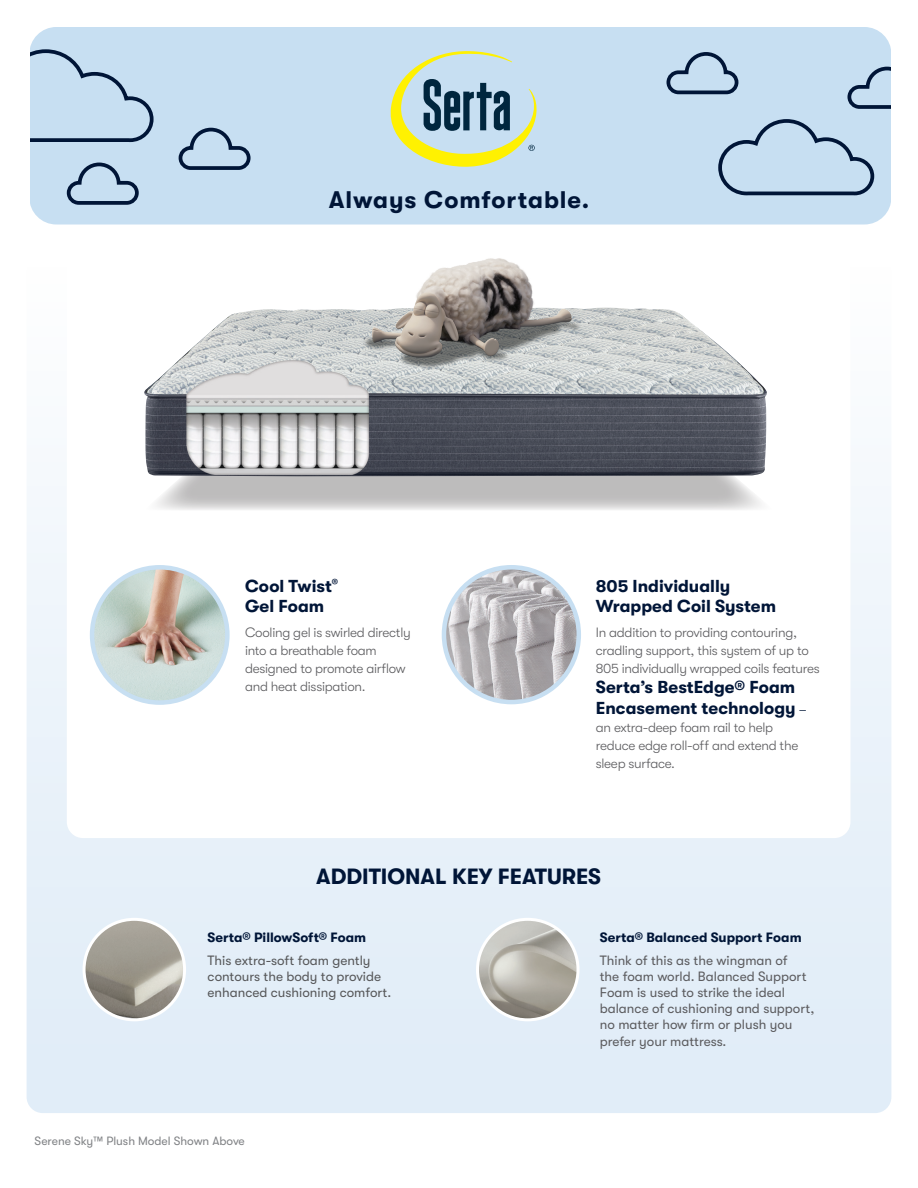
<style>
.page{position:relative;width:918px;height:1188px;background:#fff}
.page>*{position:absolute;margin:0;border:0;box-sizing:border-box;transform-origin:0 0}
.t1{font:700 24px "GT Walsheim Pro";letter-spacing:.04em;color:#001537}
.t2{font:700 22.05px "GT Walsheim Pro";color:#001537}
.t3{font:700 17.4px/20.9px "GT Walsheim Pro";color:#001537}
.t4{font:300 13.5px/18px "GT Walsheim Pro";letter-spacing:-.02em;color:#5c5c5f}
.t5{font:13.5px/16.2px "GT Walsheim Pro";color:#5c5c5f}
.t6{font:13.5px/16.2px "GT Walsheim Pro";color:#57585a}
.t7{font:700 13.5px "GT Walsheim Pro";color:#001537}
.t8{font:12px "GT Walsheim Pro";color:#808285}
.s1{font-weight:300;font-size:13.5px}
</style>
<div class="page">
<div style="left:27px;top:486px;width:864px;height:627px;background:#e4eef8"></div>
<svg style="left:67px;top:307px;width:783px;height:531px"></svg>
<div style="left:29px;top:27px;width:862px;height:198px;background:#c7dff2;border-radius:27px"></div>
<svg style="left:391px;top:51px;width:146px;height:116px"></svg>
<svg style="left:718px;top:119px;width:157px;height:77px"></svg>
<svg style="left:29px;top:49px;width:125px;height:95px"></svg>
<svg style="left:666px;top:52px;width:73px;height:43px"></svg>
<svg style="left:66px;top:162px;width:73px;height:43px"></svg>
<svg style="left:178px;top:127px;width:73px;height:43px"></svg>
<svg style="left:847px;top:66px;width:44px;height:43px"></svg>
<img style="left:444px;top:567px;width:135px;height:135px;border-radius:67px">
<div style="left:442px;top:565px;width:139px;height:139px;border:4px solid #c7dff2;border-radius:50%"></div>
<img style="left:477px;top:919px;width:101px;height:101px;border-radius:50px">
<div style="left:476px;top:918px;width:104px;height:103px;border:3px solid #fff;border-radius:50%"></div>
<img style="left:84px;top:919px;width:101px;height:101px;border-radius:50px">
<div style="left:83px;top:918px;width:103px;height:103px;border:3px solid #fff;border-radius:50%"></div>
<img style="left:92px;top:567px;width:135px;height:136px;border-radius:68px">
<div style="left:90px;top:565px;width:140px;height:140px;border:4px solid #c7dff2;border-radius:50%"></div>
<svg style="left:142px;top:451px;width:634px;height:60px;background:#cdcccc"></svg>
<img style="left:144px;top:308px;width:624px;height:168px">
<img style="left:354px;top:224px;width:238px;height:181px">
<h1 class="t1" style="left:329px;top:186px;width:262px">Always Comfortable.</h1>
<p class="t3" style="left:245px;top:575px;width:95px">Cool Twist<sup>®<br></sup>Gel Foam</p>
<p class="t4" style="left:245px;top:623px;width:167px">Cooling gel is swirled directly into a breathable foam designed to promote airflow and heat dissipation.</p>
<p class="t3" style="left:596px;top:575px;width:136px">805 Individually</p>
<p class="t3" style="left:596px;top:596px;width:182px">Wrapped Coil System</p>
<p class="t4" style="left:596px;top:623px;width:225px">In addition to providing contouring, cradling support, this system of up to<br>805 individually wrapped coils features</p>
<p class="t3" style="left:596px;top:677px;width:212px">Serta’s BestEdge® Foam<br>Encasement technology <span class="s1">–</span></p>
<p class="t4" style="left:596px;top:719px;width:204px">an extra-deep foam rail to help reduce edge roll-off and extend the sleep surface.</p>
<p class="t2" style="left:316px;top:864px;width:286px">ADDITIONAL KEY FEATURES</p>
<p class="t7" style="left:208px;top:930px;width:160px">Serta® PillowSoft® Foam</p>
<p class="t6" style="left:208px;top:952px;width:185px">This extra-soft foam gently contours the body to provide enhanced cushioning comfort.</p>
<p class="t8" style="left:35px;top:1134px;width:212px">Serene Sky™ Plush Model Shown Above</p>
<p class="t7" style="left:600px;top:930px;width:203px">Serta® Balanced Support Foam</p>
<p class="t5" style="left:600px;top:952px;width:216px">Think of this as the wingman of<br>the foam world. Balanced Support<br>Foam is used to strike the ideal balance of cushioning and support, no matter how firm or plush you prefer your mattress.</p>
</div>
